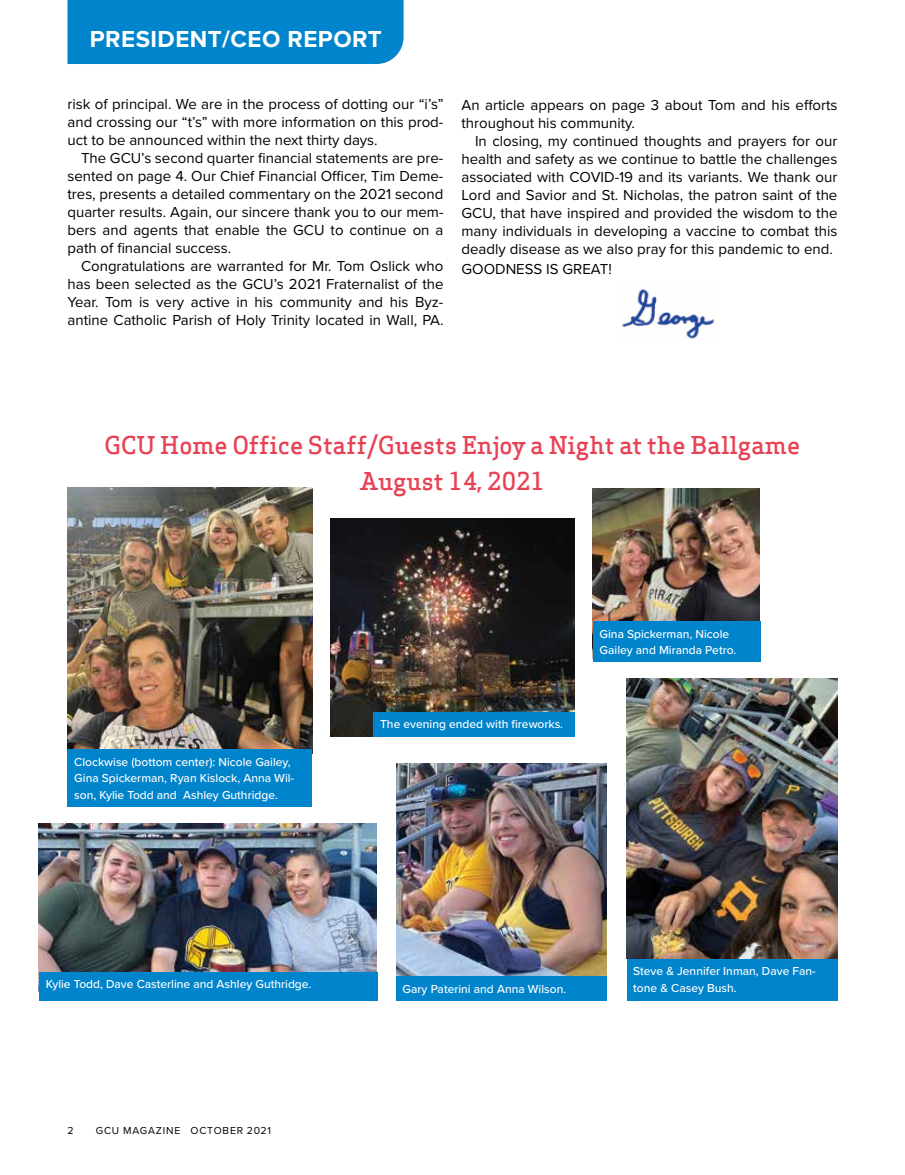
<style>
.page{position:relative;width:905px;height:1175px;background:#fff}
.page>*{position:absolute;margin:0;border:0;box-sizing:border-box;transform-origin:0 0}
.t1{font:500 24px/36px "Apex Serif";color:#e84154;text-align:center}
.t2{font:700 24px "Proxima Nova";letter-spacing:.02em;color:#fff}
.t3{font:15px/18px "Proxima Nova";color:#000;text-align:justify}
.t4{font:500 12px/16.5px "Proxima Nova";color:#fff}
.t5{font:10.5px "Proxima Nova";letter-spacing:.075em;color:#000}
</style>
<div class="page">
<div style="left:68px;top:0;width:335px;height:64px;background:#0084cb"></div>
<img style="left:622px;top:289px;width:92px;height:50px">
<img style="left:39px;top:823px;width:337px;height:149px">
<img style="left:397px;top:764px;width:209px;height:212px">
<img style="left:593px;top:488px;width:166px;height:133px">
<img style="left:627px;top:678px;width:210px;height:280px">
<img style="left:68px;top:487px;width:244px;height:262px">
<img style="left:330px;top:519px;width:244px;height:217px">
<div style="left:593px;top:621px;width:167px;height:40px;background:#0084cb"></div>
<div style="left:68px;top:749px;width:244px;height:58px;background:#0084cb"></div>
<div style="left:39px;top:972px;width:339px;height:28px;background:#0084cb"></div>
<div style="left:396px;top:976px;width:210px;height:24px;background:#0084cb"></div>
<div style="left:626px;top:958px;width:211px;height:42px;background:#0084cb"></div>
<div style="left:373px;top:712px;width:201px;height:24px;background:#0084cb"></div>
<h1 class="t2" style="left:90px;top:21px;width:293px">PRESIDENT/CEO REPORT</h1>
<p class="t3" style="left:68px;top:95px;width:377px">risk of principal. We are in the process of dotting our “i’s” and crossing our “t’s” with more information on this prod&shy;uct to be announced within the next thirty days.</p>
<p class="t3" style="left:68px;top:149px;width:377px;text-indent:14px">The GCU’s second quarter financial statements are pre&shy;sented on page 4. Our Chief Financial Officer, Tim Deme&shy;tres, presents a detailed commentary on the 2021 second quarter results. Again, our sincere thank you to our mem&shy;bers and agents that enable the GCU to continue on a path of financial success.</p>
<p class="t3" style="left:68px;top:257px;width:377px;text-indent:14px">Congratulations are warranted for Mr. Tom Oslick who has been selected as the GCU’s 2021 Fraternalist of the Year. Tom is very active in his community and his Byz&shy;antine Catholic Parish of Holy Trinity located in Wall, PA.</p>
<p class="t3" style="left:461px;top:95px;width:377px">An article appears on page 3 about Tom and his efforts throughout his community.</p>
<p class="t3" style="left:461px;top:131px;width:377px;text-indent:14px">In closing, my continued thoughts and prayers for our health and safety as we continue to battle the challenges associated with COVID-19 and its variants. We thank our Lord and Savior and St. Nicholas, the patron saint of the GCU, that have inspired and provided the wisdom to the many individuals in developing a vaccine to combat this deadly disease as we also pray for this pandemic to end.</p>
<p class="t3" style="left:461px;top:259px;width:152px">GOODNESS IS GREAT!</p>
<h1 class="t1" style="left:104px;top:425px;width:697px">GCU Home Office Staff/Guests Enjoy a Night at the Ballgame<br>August 14, 2021</h1>
<p class="t4" style="left:74px;top:753px;width:221px">Clockwise (bottom center): Nicole Gailey,<br>Gina Spickerman, Ryan Kislock, Anna Wil&shy;son, Kylie Todd and Ashley Guthridge.</p>
<p class="t4" style="left:380px;top:715px;width:184px">The evening ended with fireworks.</p>
<p class="t4" style="left:599px;top:625px;width:138px">Gina Spickerman, Nicole<br>Gailey and Miranda Petro.</p>
<p class="t4" style="left:46px;top:975px;width:267px">Kylie Todd, Dave Casterline and Ashley Guthridge.</p>
<p class="t4" style="left:402px;top:980px;width:165px">Gary Paterini and Anna Wilson.</p>
<p class="t5" style="left:68px;top:1123px;width:8px">2</p>
<p class="t5" style="left:96px;top:1123px;width:177px">GCU MAGAZINE OCTOBER 2021</p>
<p class="t4" style="left:633px;top:962px;width:184px">Steve &amp; Jennifer Inman, Dave Fan&shy;tone &amp; Casey Bush.</p>
</div>
